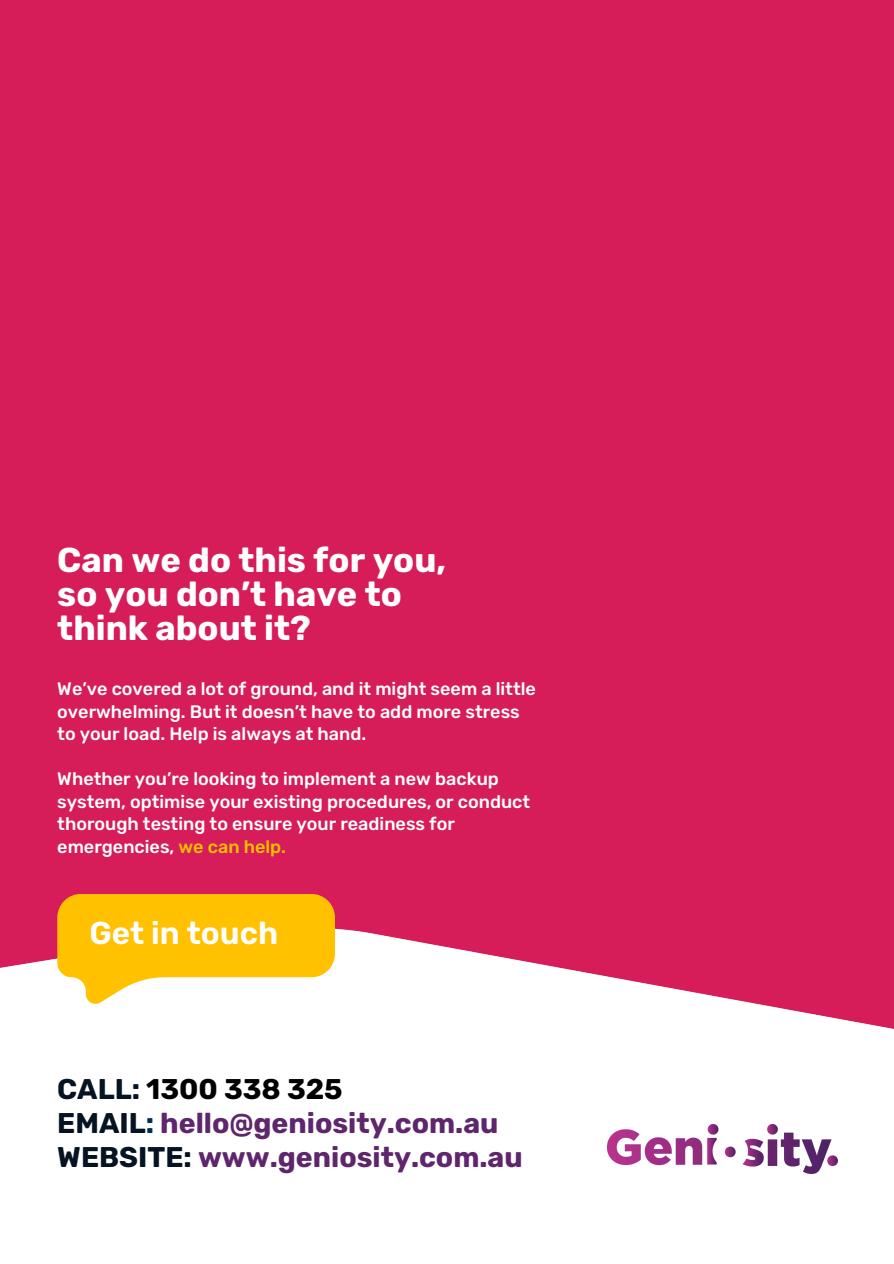
<style>
.page{position:relative;width:894px;height:1264px;background:#fff}
.page>*{position:absolute;margin:0;border:0;box-sizing:border-box;transform-origin:0 0}
.t1{font:700 34.5px/33.8px "Rubik";color:#fff}
.t2{font:600 31.5px "Rubik";color:#fff}
.t3{font:700 28.5px/33.8px "Rubik";color:#5f256d}
.t4{font:500 18px/22.5px "Rubik";color:#fff}
.s1{color:#ffc100}
.s2{color:#061323}
.s3{color:#000}
.s4{color:#002f56}
</style>
<div class="page">
<div style="left:0;top:0;width:893px;height:1263px;background:#d61d59"></div>
<img style="left:0;top:928px;width:893px;height:335px">
<svg style="left:57px;top:894px;width:278px;height:110px;background:#fecd38"></svg>
<img style="left:607px;top:1124px;width:229px;height:49px">
<p class="t1" style="left:57px;top:543px;width:390px">Can we do this for you, so you don’t have to think about it?</p>
<h1 class="t4" style="left:57px;top:678px;width:480px">We’ve covered a lot of ground, and it might seem a little overwhelming. But it doesn’t have to add more stress to your load. Help is always at hand.</h1>
<p class="t4" style="left:57px;top:768px;width:443px">Whether you’re looking to implement a new backup</p>
<h2 class="t4" style="left:57px;top:790px;width:474px">system, optimise your existing procedures, or conduct thorough testing to ensure your readiness for</h2>
<p class="t4" style="left:57px;top:835px;width:230px">emergencies, <span class="s1">we can help.</span></p>
<p class="t2" style="left:89px;top:914px;width:190px">Get in touch</p>
<p class="t3" style="left:57px;top:1072px;width:467px"><span class="s2">CALL:</span> <span class="s3">1300 338 325<br></span><span class="s2">EMAIL</span><span class="s4">:</span> hello@geniosity.com.au<br><span class="s2">WEBSITE:</span> www.geniosity.com.au</p>
</div>
